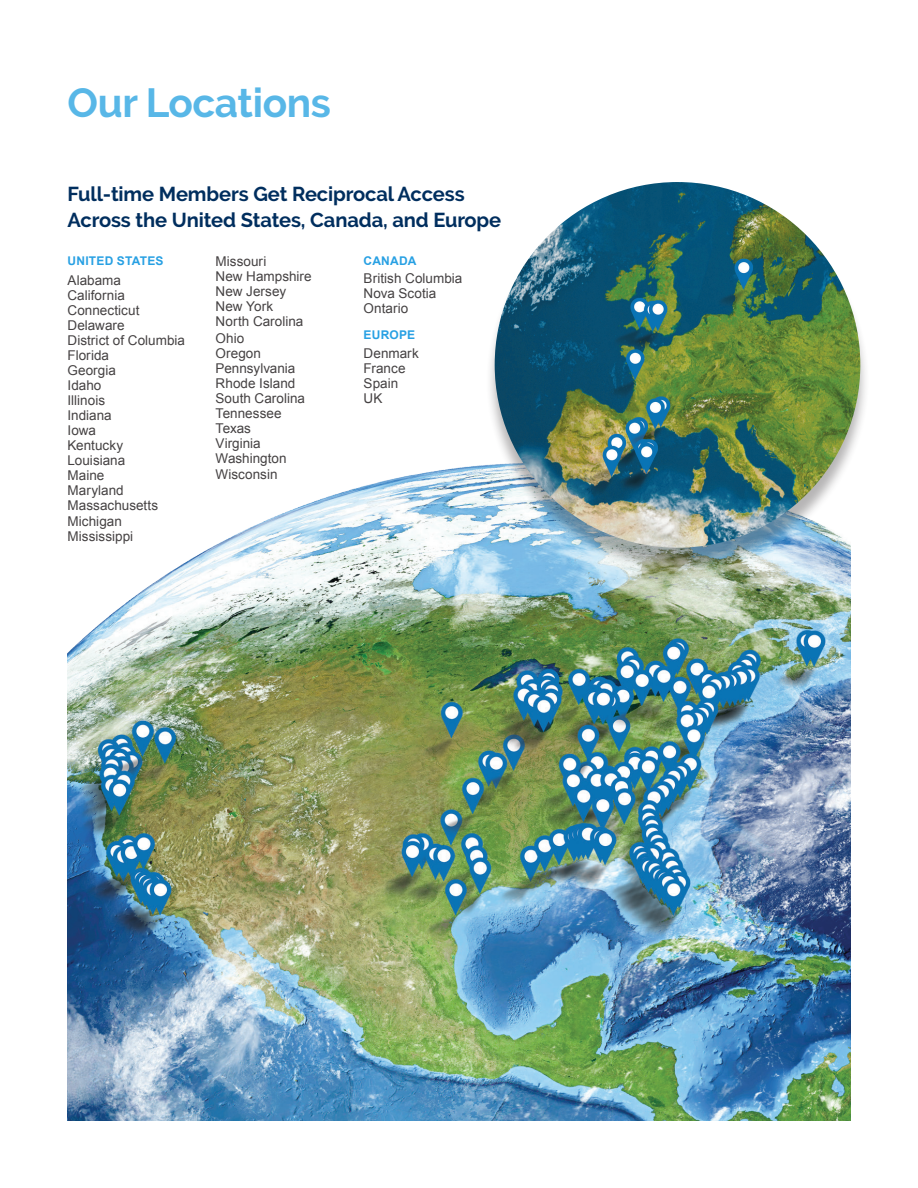
<style>
.page{position:relative;width:918px;height:1188px;background:#fff}
.page>*{position:absolute;margin:0;border:0;box-sizing:border-box;transform-origin:0 0}
.t1{font:700 40.5px "Raleway";letter-spacing:-.01em;color:#58b7e7}
.t2{font:700 20.1px/26.2px "Raleway";letter-spacing:-.005em;color:#002e5e}
.t3{font:13.5px/15px "Arial";color:#231f20}
.t4{font:700 12px "Arial";letter-spacing:.02em;color:#008fde}
</style>
<div class="page">
<img style="left:68px;top:465px;width:782px;height:655px">
<div style="left:485px;top:188px;width:385px;height:385px;background:#231f20;opacity:.33"></div>
<img style="left:495px;top:182px;width:365px;height:366px;border-radius:183px">
<p class="t1" style="left:68px;top:80px;width:265px">Our Locations</p>
<p class="t2" style="left:68px;top:181px;width:435px">Full-time Members Get Reciprocal Access<br>Across the United States, Canada, and Europe</p>
<p class="t4" style="left:68px;top:253px;width:98px">UNITED STATES</p>
<p class="t3" style="left:68px;top:273px;width:119px">Alabama<br>California<br>Connecticut<br>Delaware<br>District of Columbia<br>Florida<br>Georgia<br>Idaho<br>Illinois<br>Indiana<br>Iowa<br>Kentucky<br>Louisiana<br>Maine<br>Maryland<br>Massachusetts</p>
<p class="t3" style="left:68px;top:514px;width:67px">Michigan<br>Mississippi</p>
<p class="t4" style="left:364px;top:253px;width:54px">CANADA</p>
<p class="t3" style="left:364px;top:271px;width:100px">British Columbia<br>Nova Scotia<br>Ontario</p>
<p class="t4" style="left:364px;top:327px;width:53px">EUROPE</p>
<p class="t3" style="left:364px;top:345px;width:57px">Denmark<br>France<br>Spain<br>UK</p>
<p class="t3" style="left:216px;top:254px;width:98px">Missouri<br>New Hampshire<br>New Jersey<br>New York<br>North Carolina</p>
<p class="t3" style="left:216px;top:331px;width:91px">Ohio<br>Oregon<br>Pennsylvania<br>Rhode Island<br>South Carolina<br>Tennessee<br>Texas<br>Virginia<br>Washington</p>
<p class="t3" style="left:216px;top:467px;width:63px">Wisconsin</p>
</div>
